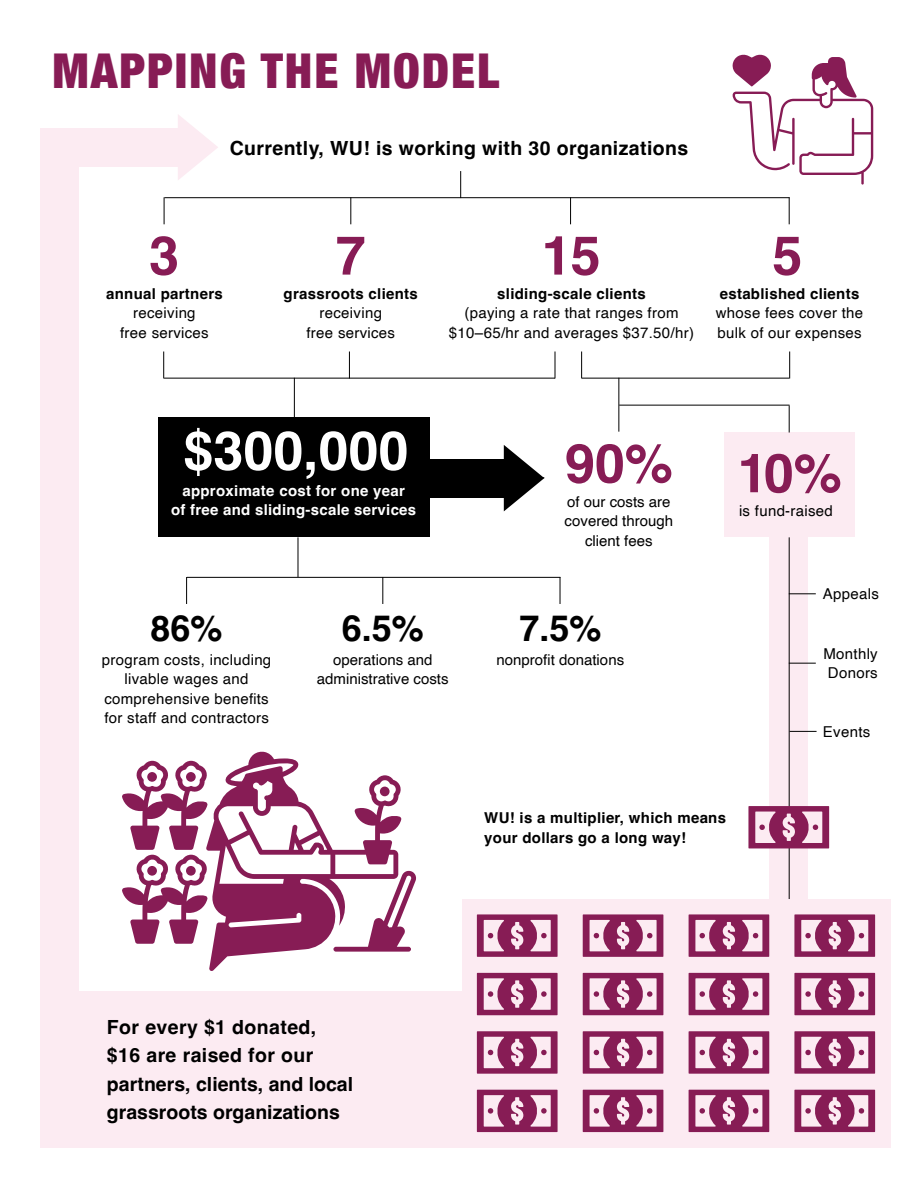
<style>
.page{position:relative;width:918px;height:1188px;background:#fff}
.page>*{position:absolute;margin:0;border:0;box-sizing:border-box;transform-origin:0 0}
.t1{font:700 54px "Helvetica";color:#871c55}
.t2{font:700 54px "Helvetica";color:#fff}
.t3{font:900 condensed 48px "Helvetica Neue";letter-spacing:.04em;color:#871c55}
.t4{font:700 36px "Helvetica";color:#000}
.t5{font:700 19.5px/28.5px "Helvetica";color:#000}
.t6{font:700 19.5px "Helvetica";letter-spacing:.02em;color:#000}
.t7{font:15px/19.5px "Helvetica";letter-spacing:.02em;color:#000;text-align:center}
.t8{font:700 15px/19.5px "Helvetica";letter-spacing:.02em;color:#000}
.t9{font:15px/19.5px "Helvetica";color:#000;text-align:center}
.t10{font:700 15px/19.5px "Helvetica";letter-spacing:.02em;color:#fff;text-align:center}
</style>
<div class="page">
<div style="left:368px;top:459px;width:136px;height:39px;background:#000"></div>
<svg style="left:504px;top:445px;width:40px;height:66px"></svg>
<div style="left:724px;top:433px;width:130px;height:104px;background:#fcebf2"></div>
<div style="left:40px;top:991px;width:459px;height:157px;background:#fcebf2"></div>
<div style="left:462px;top:899px;width:428px;height:249px;background:#fcebf2"></div>
<div style="left:40px;top:132px;width:40px;height:875px;background:#fcebf2"></div>
<div style="left:769px;top:519px;width:39px;height:380px;background:#fcebf2"></div>
<hr style="left:164px;top:197px;width:626px;height:1px;background:#000">
<hr style="left:164px;top:378px;width:391px;height:1px;background:#000">
<hr style="left:427px;top:477px;width:117px;height:1px;background:#000">
<hr style="left:187px;top:577px;width:373px;height:1px;background:#000">
<hr style="left:582px;top:378px;width:207px;height:1px;background:#000">
<hr style="left:619px;top:405px;width:171px;height:1px;background:#000">
<div style="left:158px;top:417px;width:271px;height:120px;background:#000"></div>
<svg style="left:164px;top:197px;width:1px;height:27px"></svg>
<svg style="left:163px;top:352px;width:1px;height:27px"></svg>
<svg style="left:186px;top:577px;width:1px;height:27px"></svg>
<svg style="left:350px;top:197px;width:1px;height:27px"></svg>
<svg style="left:460px;top:171px;width:1px;height:26px"></svg>
<svg style="left:349px;top:352px;width:1px;height:27px"></svg>
<hr style="left:298px;top:537px;width:1px;height:40px;background:#000">
<hr style="left:294px;top:378px;width:1px;height:39px;background:#000">
<svg style="left:382px;top:577px;width:1px;height:27px"></svg>
<svg style="left:560px;top:577px;width:1px;height:27px"></svg>
<svg style="left:581px;top:352px;width:1px;height:27px"></svg>
<hr style="left:618px;top:378px;width:1px;height:54px;background:#000">
<svg style="left:789px;top:406px;width:1px;height:27px"></svg>
<hr style="left:789px;top:537px;width:1px;height:362px;background:#000">
<svg style="left:789px;top:593px;width:27px;height:1px"></svg>
<svg style="left:789px;top:663px;width:27px;height:1px"></svg>
<svg style="left:790px;top:731px;width:27px;height:1px"></svg>
<svg style="left:570px;top:197px;width:1px;height:27px"></svg>
<svg style="left:555px;top:352px;width:1px;height:27px"></svg>
<svg style="left:789px;top:352px;width:1px;height:27px"></svg>
<svg style="left:789px;top:197px;width:1px;height:27px"></svg>
<svg style="left:477px;top:914px;width:81px;height:43px"></svg>
<svg style="left:477px;top:973px;width:81px;height:42px"></svg>
<svg style="left:477px;top:1031px;width:81px;height:43px"></svg>
<svg style="left:477px;top:1090px;width:81px;height:42px"></svg>
<svg style="left:689px;top:914px;width:80px;height:43px"></svg>
<svg style="left:689px;top:973px;width:80px;height:42px"></svg>
<svg style="left:689px;top:1031px;width:80px;height:43px"></svg>
<svg style="left:689px;top:1090px;width:80px;height:42px"></svg>
<svg style="left:583px;top:914px;width:80px;height:43px"></svg>
<svg style="left:583px;top:973px;width:80px;height:42px"></svg>
<svg style="left:583px;top:1031px;width:80px;height:43px"></svg>
<svg style="left:583px;top:1090px;width:80px;height:42px"></svg>
<svg style="left:794px;top:914px;width:81px;height:43px"></svg>
<svg style="left:794px;top:973px;width:81px;height:42px"></svg>
<svg style="left:794px;top:1031px;width:81px;height:43px"></svg>
<svg style="left:794px;top:1090px;width:81px;height:42px"></svg>
<div style="left:40px;top:128px;width:138px;height:39px;background:#fcebf2"></div>
<svg style="left:178px;top:115px;width:40px;height:65px"></svg>
<svg style="left:748px;top:806px;width:81px;height:42px;background:#b0648c"></svg>
<svg style="left:732px;top:54px;width:141px;height:131px"></svg>
<svg style="left:122px;top:751px;width:294px;height:220px"></svg>
<h2 class="t3" style="left:53px;top:32px;width:448px">MAPPING THE MODEL</h2>
<h3 class="t6" style="left:230px;top:136px;width:460px">Currently, WU! is working with 30 organizations</h3>
<h1 class="t1" style="left:149px;top:223px;width:32px">3</h1>
<h1 class="t1" style="left:336px;top:223px;width:32px">7</h1>
<h1 class="t1" style="left:542px;top:223px;width:60px">15</h1>
<h1 class="t1" style="left:772px;top:223px;width:32px">5</h1>
<p class="t8" style="left:106px;top:285px;width:118px">annual partners</p>
<p class="t7" style="left:120px;top:304px;width:90px">receiving free services</p>
<p class="t8" style="left:284px;top:285px;width:136px">grassroots clients</p>
<p class="t7" style="left:306px;top:304px;width:90px">receiving free services</p>
<p class="t8" style="left:497px;top:285px;width:150px">sliding-scale clients</p>
<p class="t7" style="left:449px;top:304px;width:247px">(paying a rate that ranges from $10–65/hr and averages $37.50/hr)</p>
<p class="t8" style="left:720px;top:285px;width:141px">established clients</p>
<p class="t7" style="left:716px;top:304px;width:149px;text-align:left">whose fees cover the bulk of our expenses</p>
<h1 class="t2" style="left:183px;top:418px;width:227px">$300,000</h1>
<p class="t10" style="left:171px;top:483px;width:247px">approximate cost for one year<br>of free and sliding-scale services</p>
<h3 class="t4" style="left:151px;top:606px;width:74px">86%</h3>
<p class="t7" style="left:102px;top:650px;width:171px">program costs, including livable wages and comprehensive benefits for staff and contractors</p>
<h3 class="t4" style="left:342px;top:606px;width:84px">6.5%</h3>
<p class="t9" style="left:317px;top:650px;width:133px">operations and administrative costs</p>
<h1 class="t1" style="left:565px;top:431px;width:110px">90%</h1>
<p class="t9" style="left:565px;top:492px;width:110px">of our costs are covered through client fees</p>
<h3 class="t4" style="left:519px;top:606px;width:84px">7.5%</h3>
<p class="t9" style="left:497px;top:650px;width:129px">nonprofit donations</p>
<h1 class="t1" style="left:738px;top:440px;width:106px">10%</h1>
<p class="t7" style="left:739px;top:502px;width:95px">is fund-raised</p>
<p class="t7" style="left:823px;top:585px;width:57px">Appeals</p>
<p class="t7" style="left:824px;top:644px;width:56px;text-align:left">Monthly<br>Donors</p>
<p class="t7" style="left:823px;top:722px;width:49px">Events</p>
<p class="t8" style="left:484px;top:810px;width:243px">WU! is a multiplier, which means your dollars go a long way!</p>
<h3 class="t5" style="left:107px;top:1015px;width:248px">For every $1 donated, $16 are raised for our partners, clients, and local grassroots organizations</h3>
</div>
